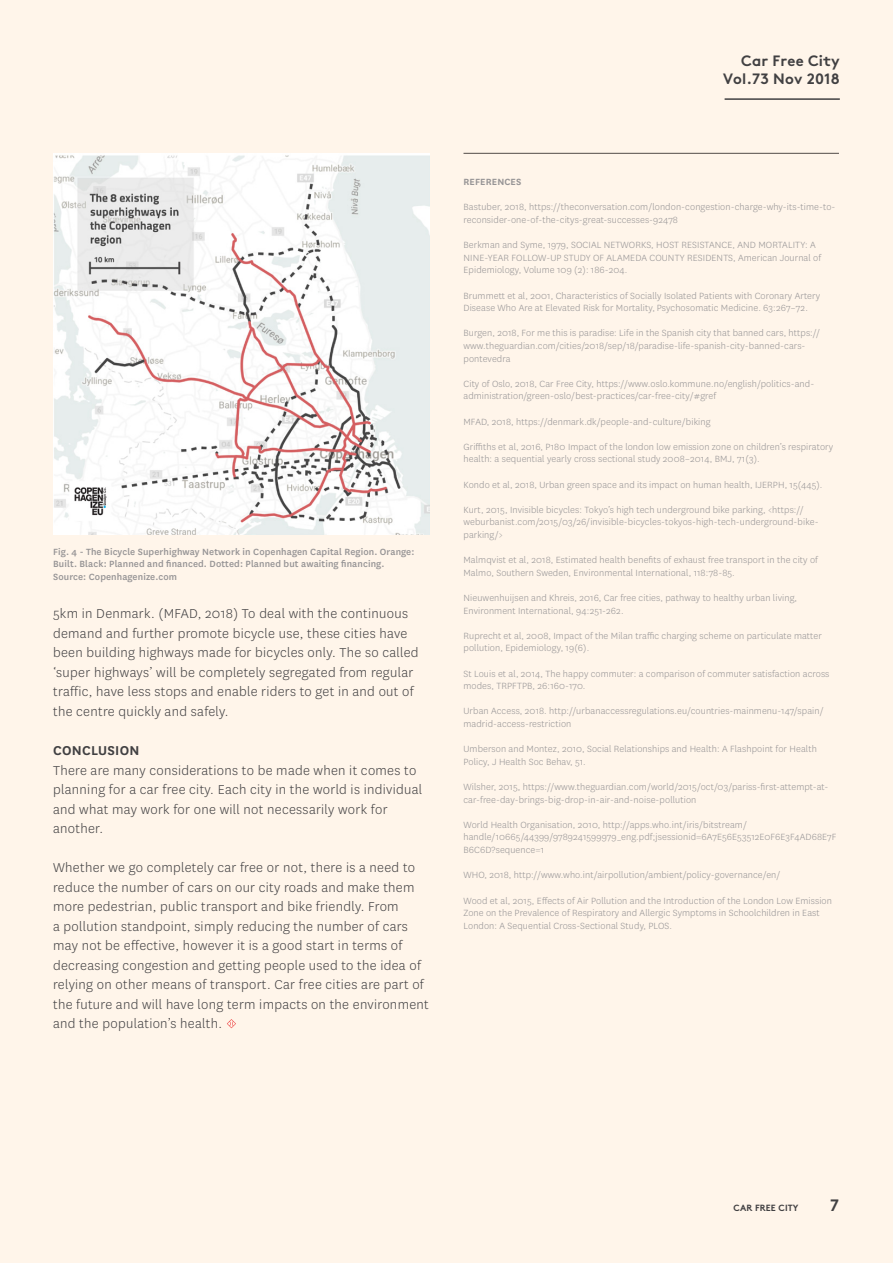
<style>
.page{position:relative;width:893px;height:1263px;background:#fff5ea}
.page>*{position:absolute;margin:0;border:0;box-sizing:border-box;transform-origin:0 0}
.t1{font:700 16.5px "AS Brown Pro";color:#414042}
.t2{font:300 15px/19.5px "National";letter-spacing:.02em;color:#414042}
.t3{font:700 15px/18px "AS Brown Pro";letter-spacing:.01em;color:#414042;text-align:right}
.t4{font:600 15px "National";letter-spacing:.02em;color:#414042}
.t5{font:300 10.5px/12.6px "National";letter-spacing:.01em;color:#969495}
.t6{font:500 10.5px/12.6px "National";letter-spacing:.01em;color:#969495}
.t7{font:600 10.5px "National";letter-spacing:.01em;color:#969495}
.t8{font:700 9px "AS Brown Pro";letter-spacing:.01em;color:#414042}
</style>
<div class="page">
<hr style="left:725px;top:98px;width:115px;height:2px;background:#414042">
<hr style="left:463px;top:153px;width:376px;height:1px;background:#524b48">
<svg style="left:227px;top:1019px;width:9px;height:9px"></svg>
<img style="left:53px;top:153px;width:376px;height:381px">
<h2 class="t3" style="left:723px;top:50px;width:118px">Car Free City<br>Vol.73 Nov 2018</h2>
<p class="t6" style="left:53px;top:545px;width:363px">Fig. 4 - The Bicycle Superhighway Network in Copenhagen Capital Region. Orange:<br>Built. Black: Planned and financed. Dotted: Planned but awaiting financing.<br>Source: Copenhagenize.com</p>
<p class="t2" style="left:53px;top:604px;width:367px">5km in Denmark. (MFAD, 2018) To deal with the continuous demand and further promote bicycle use, these cities have been building highways made for bicycles only. The so called ‘super highways’ will be completely segregated from regular traffic, have less stops and enable riders to get in and out of the centre quickly and safely.</p>
<h2 class="t4" style="left:53px;top:740px;width:88px">CONCLUSION</h2>
<h2 class="t2" style="left:53px;top:760px;width:371px">There are many considerations to be made when it comes to planning for a car free city. Each city in the world is individual and what may work for one will not necessarily work for another.</h2>
<p class="t2" style="left:53px;top:857px;width:377px">Whether we go completely car free or not, there is a need to reduce the number of cars on our city roads and make them more pedestrian, public transport and bike friendly. From<br>a pollution standpoint, simply reducing the number of cars may not be effective, however it is a good start in terms of decreasing congestion and getting people used to the idea of relying on other means of transport. Car free cities are part of the future and will have long term impacts on the environment and the population’s health.</p>
<p class="t7" style="left:463px;top:175px;width:59px">REFERENCES</p>
<p class="t5" style="left:463px;top:201px;width:374px">Bastuber, 2018, https://theconversation.com/london-congestion-charge-why-its-time-to&shy;reconsider-one-of-the-citys-great-successes-92478</p>
<p class="t5" style="left:463px;top:238px;width:359px">Berkman and Syme, 1979, SOCIAL NETWORKS, HOST RESISTANCE, AND MORTALITY: A<br>NINE-YEAR FOLLOW-UP STUDY OF ALAMEDA COUNTY RESIDENTS, American Journal of<br>Epidemiology, Volume 109 (2): 186-204.</p>
<p class="t5" style="left:463px;top:289px;width:358px">Brummett et al, 2001, Characteristics of Socially Isolated Patients with Coronary Artery<br>Disease Who Are at Elevated Risk for Mortality, Psychosomatic Medicine. 63:267–72.</p>
<p class="t5" style="left:463px;top:327px;width:358px">Burgen, 2018, For me this is paradise: Life in the Spanish city that banned cars, https:// www.theguardian.com/cities/2018/sep/18/paradise-life-spanish-city-banned-cars&shy;pontevedra</p>
<p class="t5" style="left:463px;top:377px;width:352px">City of Oslo, 2018, Car Free City, https://www.oslo.kommune.no/english/politics-and&shy;administration/green-oslo/best-practices/car-free-city/#gref</p>
<p class="t5" style="left:463px;top:415px;width:249px">MFAD, 2018, https://denmark.dk/people-and-culture/biking</p>
<p class="t5" style="left:463px;top:440px;width:371px">Griffiths et al, 2016, P180 Impact of the london low emission zone on children’s respiratory health: a sequential yearly cross sectional study 2008–2014, BMJ, 71(3).</p>
<p class="t5" style="left:463px;top:478px;width:360px">Kondo et al, 2018, Urban green space and its impact on human health, IJERPH, 15(445).</p>
<p class="t5" style="left:463px;top:503px;width:357px">Kurt, 2015, Invisible bicycles: Tokyo’s high tech underground bike parking, &lt;https:// weburbanist.com/2015/03/26/invisible-bicycles-tokyos-high-tech-underground-bike&shy;parking/&gt;</p>
<p class="t5" style="left:463px;top:553px;width:356px">Malmqvist et al, 2018, Estimated health benefits of exhaust free transport in the city of<br>Malmo, Southern Sweden, Environmental International, 118:78-85.</p>
<p class="t5" style="left:463px;top:591px;width:335px">Nieuwenhuijsen and Khreis, 2016, Car free cities, pathway to healthy urban living,<br>Environment International, 94:251-262.</p>
<p class="t5" style="left:463px;top:629px;width:360px">Ruprecht et al, 2008, Impact of the Milan traffic charging scheme on particulate matter pollution, Epidemiology, 19(6).</p>
<p class="t5" style="left:463px;top:667px;width:367px">St Louis et al, 2014, The happy commuter: a comparison of commuter satisfaction across modes, TRPFTPB, 26:160-170.</p>
<p class="t5" style="left:463px;top:705px;width:362px">Urban Access, 2018. http://urbanaccessregulations.eu/countries-mainmenu-147/spain/ madrid-access-restriction</p>
<p class="t5" style="left:463px;top:742px;width:355px">Umberson and Montez, 2010, Social Relationships and Health: A Flashpoint for Health<br>Policy, J Health Soc Behav, 51.</p>
<p class="t5" style="left:463px;top:780px;width:366px">Wilsher, 2015, https://www.theguardian.com/world/2015/oct/03/pariss-first-attempt-at&shy;car-free-day-brings-big-drop-in-air-and-noise-pollution</p>
<p class="t5" style="left:463px;top:818px;width:374px">World Health Organisation, 2010, http://apps.who.int/iris/bitstream/ handle/10665/44399/9789241599979_eng.pdf;jsessionid=6A7E56E53512E0F6E3F4AD68E7F<br>B6C6D?sequence=1</p>
<p class="t5" style="left:463px;top:868px;width:318px">WHO, 2018, http://www.who.int/airpollution/ambient/policy-governance/en/</p>
<p class="t5" style="left:463px;top:894px;width:370px">Wood et al, 2015, Effects of Air Pollution and the Introduction of the London Low Emission<br>Zone on the Prevalence of Respiratory and Allergic Symptoms in Schoolchildren in East<br>London: A Sequential Cross-Sectional Study, PLOS.</p>
<p class="t8" style="left:733px;top:1200px;width:66px">CAR FREE CITY</p>
<h1 class="t1" style="left:830px;top:1192px;width:10px">7</h1>
</div>
